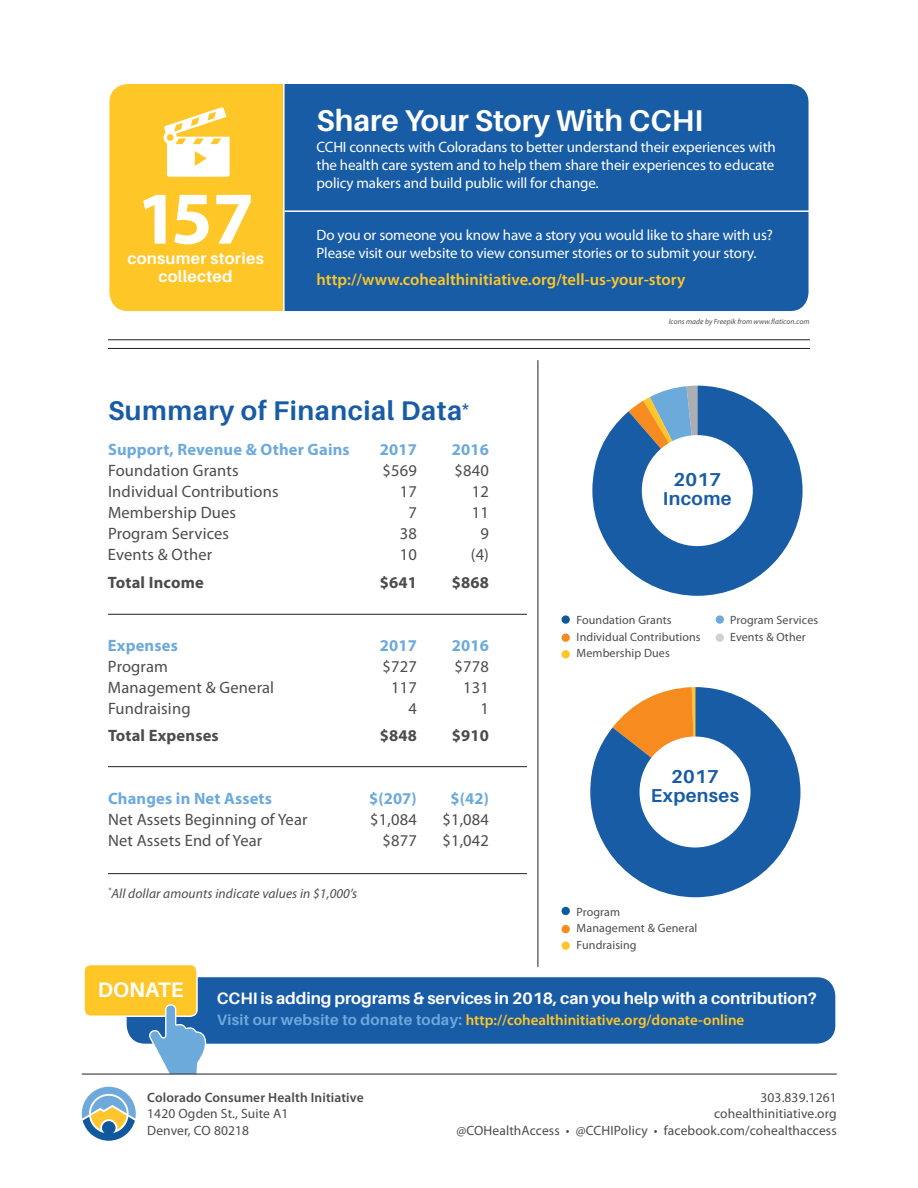
<style>
.page{position:relative;width:918px;height:1188px;background:#fff}
.page>*{position:absolute;margin:0;border:0;box-sizing:border-box;transform-origin:0 0}
.t1{font:700 75px "Myriad Pro";color:#fff}
.t2{font:700 30px "Aileron";color:#fff}
.t3{font:700 27px "Aileron";letter-spacing:.02em;color:#185ca6}
.t4{font:700 21px "Aileron";color:#fff}
.t5{font:700 18.75px/18.8px "Aileron";letter-spacing:.02em;color:#185ca6;text-align:center}
.t6{font:16.5px "Myriad Pro";letter-spacing:.01em;color:#4b4c4d}
.t7{font:700 16.5px "Myriad Pro";letter-spacing:.01em;color:#6daadc}
.t8{font:700 16.5px "Aileron";letter-spacing:-.005em;color:#fff}
.t9{font:600 16.5px "Myriad Pro";color:#fec627}
.t10{font:700 16.5px "Myriad Pro";letter-spacing:.01em;color:#4b4c4d}
.t11{font:700 16.2px/17.5px "Aileron";letter-spacing:.02em;color:#fff;text-align:center}
.t12{font:15px/18px "Myriad Pro";letter-spacing:-.01em;color:#fff;text-align:justify}
.t13{font:600 15px "Myriad Pro";color:#fec627}
.t14{font:13.5px/16.2px "Myriad Pro";letter-spacing:.01em;color:#4b4c4d;text-align:right}
.t15{font:italic 13.5px "Myriad Pro";letter-spacing:.01em;color:#4b4c4d}
.t16{font:600 13.5px "Myriad Pro";letter-spacing:.01em;color:#4b4c4d}
.t17{font:12px/16.5px "Myriad Pro";letter-spacing:.01em;color:#4b4c4d}
.t18{font:italic 7.5px "Myriad Pro";letter-spacing:.01em;color:#4b4c4d}
.s1{font-family:"Aileron";font-weight:700;color:#6daadc}
</style>
<div class="page">
<div style="left:126px;top:977px;width:710px;height:67px;background:#185ca6;border-radius:19px"></div>
<div style="left:125px;top:976px;width:712px;height:69px;border:1px solid #fff;border-radius:19px"></div>
<div style="left:84px;top:965px;width:113px;height:51px;background:#fec627;border-radius:7px"></div>
<div style="left:83px;top:964px;width:115px;height:53px;border:1px solid #fff;border-radius:7px"></div>
<svg style="left:590px;top:687px;width:210px;height:210px;fill:#185ca6"></svg>
<hr style="left:108px;top:348px;width:702px;height:1px;background:#231f20">
<hr style="left:108px;top:340px;width:702px;height:1px;background:#231f20">
<hr style="left:108px;top:873px;width:419px;height:1px;background:#231f20">
<hr style="left:108px;top:766px;width:419px;height:1px;background:#231f20">
<hr style="left:108px;top:614px;width:419px;height:1px;background:#231f20">
<svg style="left:592px;top:386px;width:211px;height:210px;fill:#185ca6"></svg>
<div style="left:642px;top:435px;width:111px;height:111px;background:#fff;border-radius:50%"></div>
<div style="left:640px;top:737px;width:111px;height:111px;background:#fff;border-radius:50%"></div>
<div style="left:562px;top:615px;width:8px;height:9px;background:#10589c;border-radius:50%"></div>
<div style="left:562px;top:907px;width:8px;height:8px;background:#10589c;border-radius:50%"></div>
<div style="left:716px;top:615px;width:8px;height:9px;background:#6daadc;border-radius:50%"></div>
<div style="left:562px;top:634px;width:8px;height:8px;background:#f68c1f;border-radius:50%"></div>
<div style="left:562px;top:925px;width:8px;height:8px;background:#f68c1f;border-radius:50%"></div>
<div style="left:716px;top:634px;width:8px;height:8px;background:#d1d2d4;border-radius:50%"></div>
<div style="left:562px;top:650px;width:8px;height:8px;background:#fec627;border-radius:50%"></div>
<div style="left:562px;top:942px;width:8px;height:8px;background:#fec627;border-radius:50%"></div>
<hr style="left:538px;top:360px;width:1px;height:607px;background:#231f20">
<div style="left:246px;top:83px;width:563px;height:229px;background:#185ca6;border-radius:19px"></div>
<svg style="left:82px;top:1087px;width:54px;height:54px"></svg>
<svg style="left:109px;top:83px;width:176px;height:229px;background:#fecb3c"></svg>
<hr style="left:285px;top:210px;width:568px;height:2px;background:#fff">
<svg style="left:148px;top:1004px;width:59px;height:70px"></svg>
<hr style="left:82px;top:1074px;width:755px;height:1px;background:#231f20">
<h1 class="t1" style="left:137px;top:169px;width:119px">157</h1>
<p class="t11" style="left:127px;top:250px;width:138px">consumer stories collected</p>
<h2 class="t2" style="left:317px;top:104px;width:388px">Share Your Story With CCHI</h2>
<p class="t12" style="left:317px;top:138px;width:461px">CCHI connects with Coloradans to better understand their experiences with the health care system and to help them share their experiences to educate policy makers and build public will for change.</p>
<p class="t12" style="left:317px;top:226px;width:458px">Do you or someone you know have a story you would like to share with us?<br>Please visit our website to view consumer stories or to submit your story.</p>
<p class="t9" style="left:317px;top:269px;width:370px">http://www.cohealthinitiative.org/tell-us-your-story</p>
<p class="t18" style="left:669px;top:317px;width:142px">Icons made by Freepik from www.flaticon.com</p>
<h3 class="t3" style="left:108px;top:396px;width:364px">Summary of Financial Data<sup>*</sup></h3>
<p class="t7" style="left:108px;top:438px;width:243px">Support, Revenue &amp; Other Gains</p>
<p class="t7" style="left:380px;top:438px;width:39px">2017</p>
<p class="t7" style="left:452px;top:438px;width:39px">2016</p>
<p class="t6" style="left:108px;top:460px;width:132px">Foundation Grants</p>
<p class="t6" style="left:382px;top:460px;width:36px">$569</p>
<p class="t6" style="left:455px;top:460px;width:36px">$840</p>
<p class="t6" style="left:108px;top:481px;width:172px">Individual Contributions</p>
<p class="t6" style="left:400px;top:481px;width:19px">17</p>
<p class="t6" style="left:472px;top:481px;width:19px">12</p>
<p class="t6" style="left:108px;top:502px;width:130px">Membership Dues</p>
<p class="t6" style="left:408px;top:502px;width:10px">7</p>
<p class="t6" style="left:472px;top:502px;width:19px">11</p>
<p class="t6" style="left:108px;top:523px;width:123px">Program Services</p>
<p class="t6" style="left:400px;top:523px;width:19px">38</p>
<p class="t6" style="left:481px;top:523px;width:10px">9</p>
<p class="t6" style="left:108px;top:544px;width:106px">Events &amp; Other</p>
<p class="t6" style="left:400px;top:544px;width:19px">10</p>
<p class="t6" style="left:471px;top:544px;width:20px">(4)</p>
<p class="t10" style="left:108px;top:571px;width:97px">Total Income</p>
<p class="t10" style="left:380px;top:571px;width:39px">$641</p>
<p class="t10" style="left:452px;top:571px;width:39px">$868</p>
<p class="t7" style="left:108px;top:634px;width:71px">Expenses</p>
<p class="t7" style="left:380px;top:634px;width:39px">2017</p>
<p class="t7" style="left:452px;top:634px;width:39px">2016</p>
<p class="t6" style="left:108px;top:656px;width:61px">Program</p>
<p class="t6" style="left:382px;top:656px;width:36px">$727</p>
<p class="t6" style="left:455px;top:656px;width:36px">$778</p>
<p class="t6" style="left:108px;top:677px;width:168px">Management &amp; General</p>
<p class="t6" style="left:391px;top:677px;width:27px">117</p>
<p class="t6" style="left:463px;top:677px;width:27px">131</p>
<p class="t6" style="left:108px;top:698px;width:84px">Fundraising</p>
<p class="t6" style="left:408px;top:698px;width:10px">4</p>
<p class="t6" style="left:481px;top:698px;width:10px">1</p>
<p class="t10" style="left:108px;top:725px;width:112px">Total Expenses</p>
<p class="t10" style="left:380px;top:725px;width:39px">$848</p>
<p class="t10" style="left:452px;top:725px;width:39px">$910</p>
<p class="t7" style="left:108px;top:788px;width:165px">Changes in Net Assets</p>
<p class="t7" style="left:369px;top:788px;width:49px">$(207)</p>
<p class="t7" style="left:451px;top:788px;width:40px">$(42)</p>
<p class="t6" style="left:108px;top:810px;width:201px">Net Assets Beginning of Year</p>
<p class="t6" style="left:370px;top:810px;width:48px">$1,084</p>
<p class="t6" style="left:442px;top:810px;width:48px">$1,084</p>
<p class="t6" style="left:108px;top:831px;width:156px">Net Assets End of Year</p>
<p class="t6" style="left:382px;top:831px;width:36px">$877</p>
<p class="t6" style="left:442px;top:831px;width:48px">$1,042</p>
<p class="t15" style="left:108px;top:885px;width:251px"><sup>*</sup>All dollar amounts indicate values in $1,000’s</p>
<p class="t5" style="left:663px;top:470px;width:70px">2017<br>Income</p>
<p class="t17" style="left:577px;top:612px;width:126px">Foundation Grants<br>Individual Contributions<br>Membership Dues</p>
<p class="t17" style="left:730px;top:612px;width:90px">Program Services<br>Events &amp; Other</p>
<p class="t5" style="left:651px;top:768px;width:90px">2017<br>Expenses</p>
<p class="t17" style="left:577px;top:903px;width:122px">Program<br>Management &amp; General<br>Fundraising</p>
<h3 class="t4" style="left:98px;top:978px;width:88px">DONATE</h3>
<p class="t8" style="left:217px;top:989px;width:601px">CCHI is adding programs &amp; services in 2018, can you help with a contribution?</p>
<p class="t13" style="left:217px;top:1010px;width:529px"><span class="s1">Visit our website to donate today:</span> http://cohealthinitiative.org/donate-online</p>
<p class="t16" style="left:147px;top:1089px;width:218px">Colorado Consumer Health Initiative</p>
<p class="t14" style="left:147px;top:1105px;width:143px;text-align:left">1420 Ogden St., Suite A1<br>Denver, CO 80218</p>
<p class="t14" style="left:456px;top:1089px;width:382px">303.839.1261<br>cohealthinitiative.org<br>@COHealthAccess • @CCHIPolicy • facebook.com/cohealthaccess</p>
</div>
